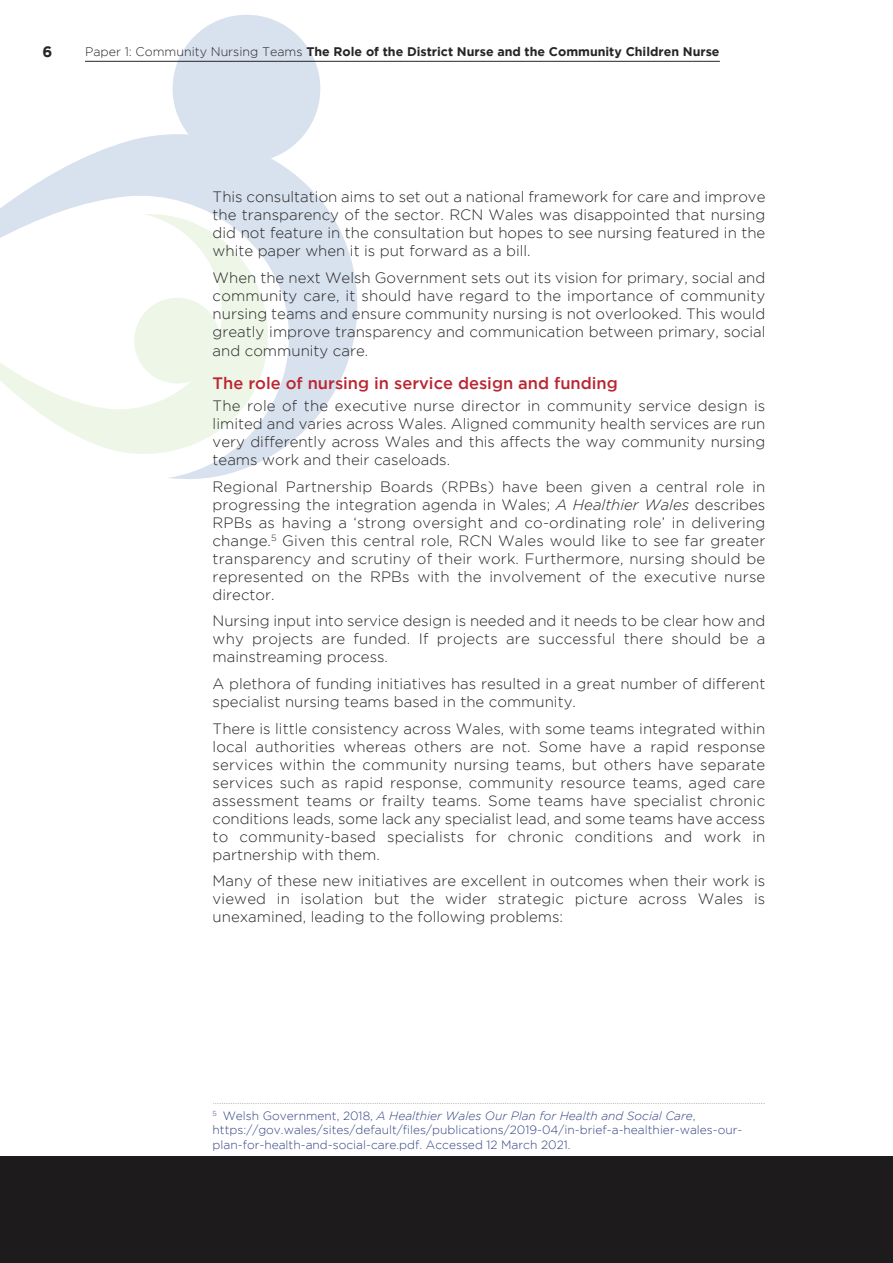
<style>
.page{position:relative;width:893px;height:1263px;background:#fff}
.page>*{position:absolute;margin:0;border:0;box-sizing:border-box;transform-origin:0 0}
.t1{font:500 16.5px "Gotham";color:#ba2631}
.t2{font:300 15px/18px "Gotham";color:#272526;text-align:justify}
.t3{font:700 15px "Gotham";color:#272526}
.t4{font:700 12.45px "Gotham";color:#272526}
.t5{font:300 12px/14.4px "Gotham";color:#334282}
.s1{font-weight:300}
.s2{font-style:italic}
</style>
<div class="page">
<svg style="left:0;top:116px;width:358px;height:363px;fill:#d8e1ee"></svg>
<svg style="left:0;top:214px;width:284px;height:254px"></svg>
<div style="left:134px;top:298px;width:86px;height:85px;background:#edf6e7;border-radius:50%"></div>
<div style="left:173px;top:15px;width:147px;height:147px;background:#d8e1ee;border-radius:50%"></div>
<svg style="left:213px;top:1103px;width:552px;height:1px"></svg>
<div style="left:0;top:1157px;width:893px;height:106px;background:#1d1b1c"></div>
<hr style="left:85px;top:61px;width:635px;height:1px;background:#272526">
<p class="t3" style="left:43px;top:46px;width:11px">6</p>
<p class="t4" style="left:85px;top:46px;width:636px"><span class="s1">Paper 1: Community Nursing Teams</span> The Role of the District Nurse and the Community Children Nurse</p>
<p class="t2" style="left:213px;top:189px;width:554px">This consultation aims to set out a national framework for care and improve the transparency of the sector. RCN Wales was disappointed that nursing did not feature in the consultation but hopes to see nursing featured in the white paper when it is put forward as a bill.</p>
<p class="t2" style="left:213px;top:269px;width:554px">When the next Welsh Government sets out its vision for primary, social and community care, it should have regard to the importance of community nursing teams and ensure community nursing is not overlooked. This would greatly improve transparency and communication between primary, social and community care.</p>
<p class="t1" style="left:213px;top:377px;width:407px">The role of nursing in service design and funding</p>
<p class="t2" style="left:213px;top:398px;width:554px">The role of the executive nurse director in community service design is limited and varies across Wales. Aligned community health services are run very differently across Wales and this affects the way community nursing teams work and their caseloads.</p>
<p class="t2" style="left:213px;top:479px;width:554px">Regional Partnership Boards (RPBs) have been given a central role in progressing the integration agenda in Wales; <span class="s2">A Healthier Wales</span> describes RPBs as having a ‘strong oversight and co-ordinating role’ in delivering change.<sup>5</sup> Given this central role, RCN Wales would like to see far greater transparency and scrutiny of their work. Furthermore, nursing should be represented on the RPBs with the involvement of the executive nurse director.</p>
<p class="t2" style="left:213px;top:613px;width:554px">Nursing input into service design is needed and it needs to be clear how and why projects are funded. If projects are successful there should be a mainstreaming process.</p>
<p class="t2" style="left:213px;top:676px;width:554px">A plethora of funding initiatives has resulted in a great number of different specialist nursing teams based in the community.</p>
<p class="t2" style="left:213px;top:720px;width:554px">There is little consistency across Wales, with some teams integrated within local authorities whereas others are not. Some have a rapid response services within the community nursing teams, but others have separate services such as rapid response, community resource teams, aged care assessment teams or frailty teams. Some teams have specialist chronic conditions leads, some lack any specialist lead, and some teams have access to community-based specialists for chronic conditions and work in partnership with them.</p>
<p class="t2" style="left:213px;top:873px;width:554px">Many of these new initiatives are excellent in outcomes when their work is viewed in isolation but the wider strategic picture across Wales is unexamined, leading to the following problems:</p>
<p class="t5" style="left:213px;top:1109px;width:531px"><sup>5</sup> Welsh Government, 2018, <span class="s2">A Healthier Wales Our Plan for Health and Social Care</span>, https://gov.wales/sites/default/files/publications/2019-04/in-brief-a-healthier-wales-our&shy;plan-for-health-and-social-care.pdf. Accessed 12 March 2021.</p>
</div>
